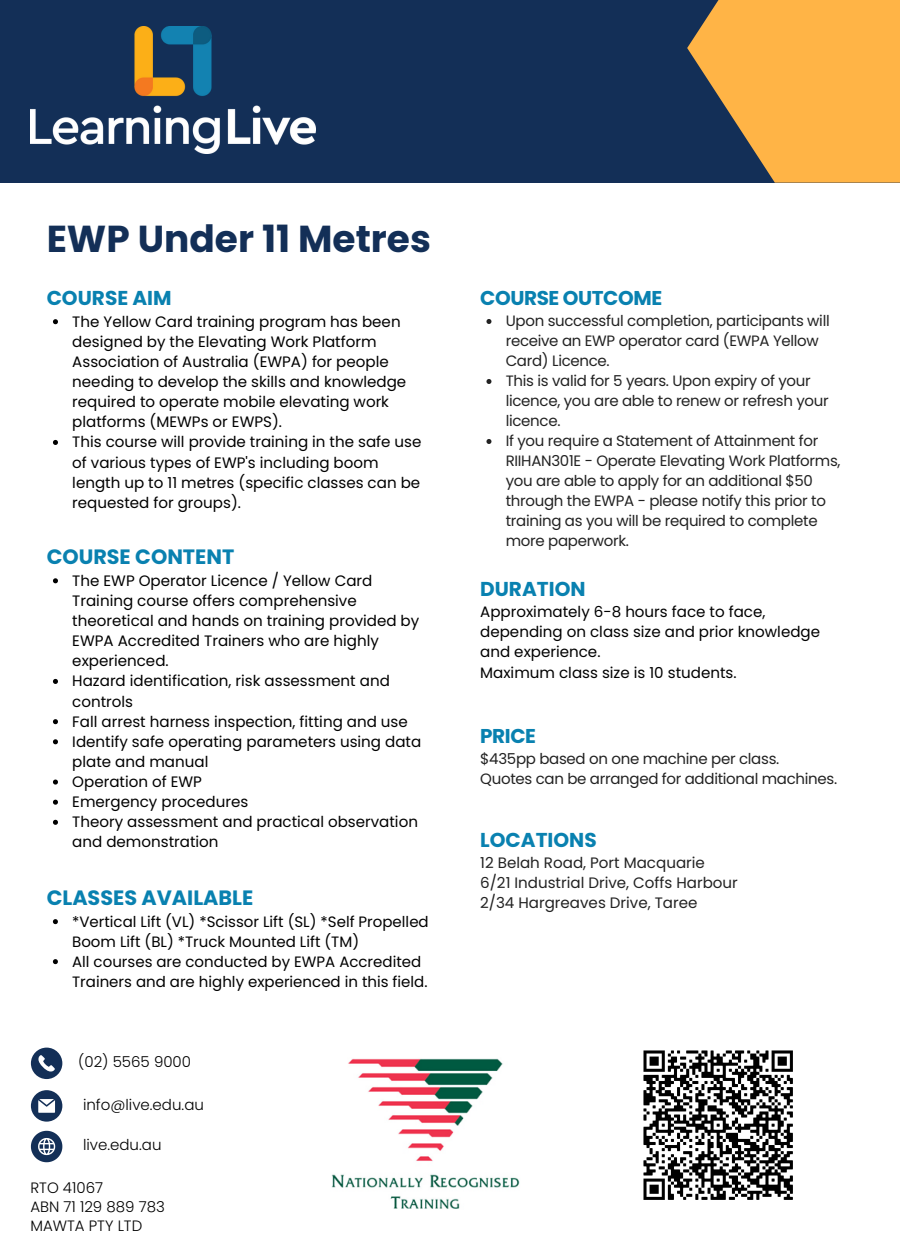
<style>
.page{position:relative;width:900px;height:1260px;background:#fff}
.page>*{position:absolute;margin:0;border:0;box-sizing:border-box;transform-origin:0 0}
.t1{font:700 37.5px "Poppins";color:#132f57}
.t2{font:700 20.75px "Poppins";color:#0981b0}
.t3{font:700 20px "Poppins";color:#0981b0}
.t4{font:700 20px "Poppins";letter-spacing:-.02em;color:#0981b0}
.t5{font:15px/20.2px "Poppins";color:#000}
.t6{font:15px/20px "Poppins";letter-spacing:-.02em;color:#222}
.t7{font:15px "Poppins";color:#222}
.t8{font:300 15px "Poppins";color:#000}
</style>
<div class="page">
<div style="left:0;top:0;width:900px;height:183px;background:#132f57"></div>
<svg style="left:687px;top:0;width:213px;height:183px;fill:#ffb446"></svg>
<img style="left:30px;top:26px;width:285px;height:128px">
<svg style="left:31px;top:1048px;width:31px;height:31px"></svg>
<svg style="left:31px;top:1090px;width:31px;height:32px"></svg>
<svg style="left:31px;top:1131px;width:31px;height:31px"></svg>
<img style="left:331px;top:1058px;width:189px;height:151px">
<img style="left:643px;top:1050px;width:150px;height:150px">
<svg style="left:53px;top:319px;width:5px;height:5px"></svg>
<svg style="left:53px;top:440px;width:5px;height:5px"></svg>
<svg style="left:53px;top:578px;width:5px;height:5px"></svg>
<svg style="left:53px;top:679px;width:5px;height:5px"></svg>
<svg style="left:53px;top:719px;width:5px;height:5px"></svg>
<svg style="left:53px;top:739px;width:5px;height:5px"></svg>
<svg style="left:53px;top:780px;width:5px;height:5px"></svg>
<svg style="left:53px;top:800px;width:5px;height:5px"></svg>
<svg style="left:53px;top:820px;width:5px;height:5px"></svg>
<svg style="left:53px;top:919px;width:5px;height:5px"></svg>
<svg style="left:53px;top:959px;width:5px;height:5px"></svg>
<svg style="left:486px;top:319px;width:5px;height:5px"></svg>
<svg style="left:486px;top:379px;width:5px;height:5px"></svg>
<svg style="left:486px;top:439px;width:5px;height:5px"></svg>
<p class="t1" style="left:47px;top:213px;width:386px">EWP Under 11 Metres</p>
<p class="t3" style="left:47px;top:284px;width:126px">COURSE AIM</p>
<p class="t5" style="left:72px;top:311px;width:336px">The Yellow Card training program has been designed by the Elevating Work Platform Association of Australia (EWPA) for people needing to develop the skills and knowledge required to operate mobile elevating work platforms (MEWPs or EWPS).</p>
<p class="t5" style="left:72px;top:432px;width:351px">This course will provide training in the safe use of various types of EWP's including boom length up to 11 metres (specific classes can be requested for groups).</p>
<p class="t2" style="left:47px;top:543px;width:189px">COURSE CONTENT</p>
<p class="t5" style="left:72px;top:570px;width:349px">The EWP Operator Licence / Yellow Card Training course offers comprehensive theoretical and hands on training provided by EWPA Accredited Trainers who are highly experienced.</p>
<p class="t5" style="left:72px;top:671px;width:319px">Hazard identification, risk assessment and controls</p>
<p class="t5" style="left:72px;top:711px;width:337px">Fall arrest harness inspection, fitting and use</p>
<p class="t5" style="left:72px;top:731px;width:351px">Identify safe operating parameters using data plate and manual</p>
<p class="t5" style="left:72px;top:772px;width:131px">Operation of EWP</p>
<p class="t5" style="left:72px;top:792px;width:177px">Emergency procedures</p>
<p class="t5" style="left:72px;top:812px;width:347px">Theory assessment and practical observation and demonstration</p>
<p class="t2" style="left:47px;top:884px;width:208px">CLASSES AVAILABLE</p>
<p class="t5" style="left:72px;top:911px;width:358px">*Vertical Lift (VL) *Scissor Lift (SL) *Self Propelled<br>Boom Lift (BL) *Truck Mounted Lift (TM)</p>
<p class="t5" style="left:72px;top:951px;width:357px">All courses are conducted by EWPA Accredited<br>Trainers and are highly experienced in this field.</p>
<p class="t8" style="left:78px;top:1051px;width:114px">(02) 5565 9000</p>
<p class="t8" style="left:83px;top:1094px;width:122px">info@live.edu.au</p>
<p class="t8" style="left:83px;top:1135px;width:80px">live.edu.au</p>
<p class="t8" style="left:30px;top:1177px;width:74px">RTO 41067</p>
<p class="t8" style="left:30px;top:1196px;width:136px">ABN 71 129 889 783</p>
<p class="t8" style="left:30px;top:1215px;width:113px">MAWTA PTY LTD</p>
<p class="t4" style="left:480px;top:284px;width:184px">COURSE OUTCOME</p>
<p class="t6" style="left:506px;top:311px;width:326px">Upon successful completion, participants will receive an EWP operator card (EWPA Yellow<br>Card) Licence.</p>
<p class="t6" style="left:506px;top:371px;width:324px">This is valid for 5 years. Upon expiry of your licence, you are able to renew or refresh your licence.</p>
<p class="t6" style="left:506px;top:431px;width:336px">If you require a Statement of Attainment for RIIHAN301E - Operate Elevating Work Platforms, you are able to apply for an additional $50 through the EWPA - please notify this prior to training as you will be required to complete more paperwork.</p>
<p class="t3" style="left:480px;top:575px;width:107px">DURATION</p>
<p class="t5" style="left:480px;top:602px;width:341px">Approximately 6-8 hours face to face, depending on class size and prior knowledge and experience.</p>
<p class="t5" style="left:480px;top:662px;width:258px">Maximum class size is 10 students.</p>
<p class="t3" style="left:480px;top:722px;width:57px">PRICE</p>
<p class="t6" style="left:480px;top:749px;width:301px">$435pp based on one machine per class.</p>
<p class="t6" style="left:480px;top:769px;width:359px">Quotes can be arranged for additional machines.</p>
<p class="t3" style="left:480px;top:826px;width:118px">LOCATIONS</p>
<p class="t7" style="left:480px;top:852px;width:226px">12 Belah Road, Port Macquarie</p>
<p class="t7" style="left:480px;top:872px;width:259px">6/21 Industrial Drive, Coffs Harbour</p>
<p class="t7" style="left:480px;top:893px;width:219px">2/34 Hargreaves Drive, Taree</p>
</div>
